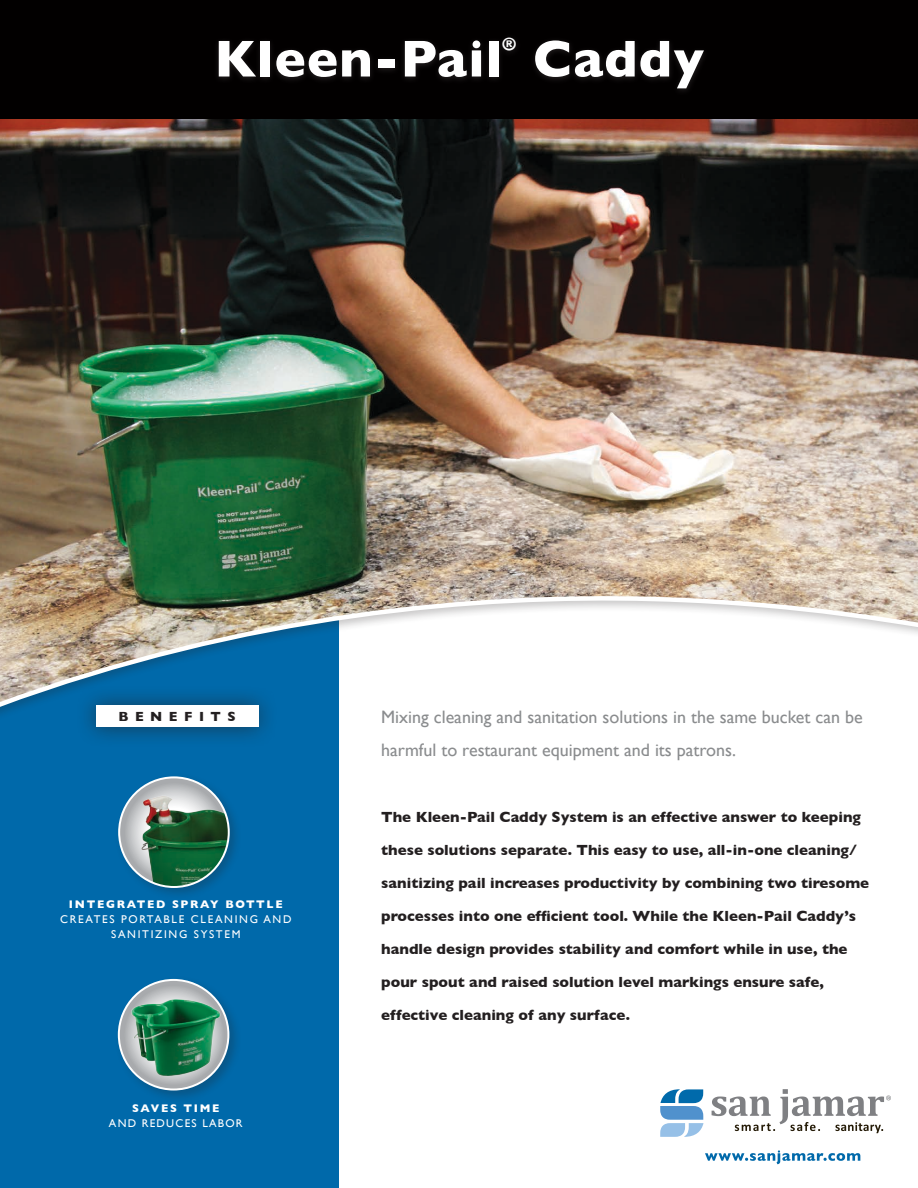
<style>
.page{position:relative;width:918px;height:1188px;background:#fff}
.page>*{position:absolute;margin:0;border:0;box-sizing:border-box;transform-origin:0 0}
.t1{font:700 52.5px "Gill Sans";letter-spacing:.02em;color:#fff}
.t2{font:18px/33px "Gill Sans";color:#8a8c8e}
.t3{font:700 16.65px "Gill Sans";color:#fff}
.t4{font:700 15px "Gill Sans";color:#231f20}
.t5{font:700 13.5px "Gill Sans";letter-spacing:.48em;color:#231f20}
.t6{font:11.25px/15px "Gill Sans";letter-spacing:.15em;color:#fff;text-align:center}
.t7{font:700 11.25px "Gill Sans";letter-spacing:.15em;color:#fff}
.t8{font:11.25px "Gill Sans";letter-spacing:.11em;color:#fff}
</style>
<div class="page">
<div style="left:0;top:521px;width:339px;height:667px;background:#0069aa"></div>
<svg style="left:712px;top:1089px;width:179px;height:44px"></svg>
<svg style="left:660px;top:1089px;width:43px;height:48px"></svg>
<svg style="left:705px;top:1150px;width:155px;height:14px"></svg>
<img style="left:0;top:118px;width:918px;height:596px">
<div style="left:0;top:0;width:918px;height:118px;background:#020000"></div>
<div style="left:76px;top:685px;width:202px;height:62px;background:#231f20;opacity:.6"></div>
<div style="left:96px;top:706px;width:162px;height:21px;background:#fff"></div>
<svg style="left:218px;top:39px;width:486px;height:52px"></svg>
<div style="left:114px;top:772px;width:128px;height:128px;background:#231f20;opacity:.25"></div>
<svg style="left:119px;top:777px;width:110px;height:110px;background:#bbbdbf"></svg>
<img style="left:139px;top:795px;width:90px;height:92px">
<div style="left:118px;top:776px;width:112px;height:112px;border:2px solid #fff;border-radius:50%"></div>
<div style="left:114px;top:975px;width:128px;height:128px;background:#231f20;opacity:.25"></div>
<img style="left:119px;top:982px;width:109px;height:105px">
<div style="left:118px;top:979px;width:111px;height:112px;border:2px solid #fff;border-radius:50%"></div>
<h1 class="t1" style="left:214px;top:17px;width:289px">Kleen-Pail</h1>
<p class="t3" style="left:503px;top:30px;width:15px">®</p>
<h1 class="t1" style="left:533px;top:17px;width:172px">Caddy</h1>
<p class="t5" style="left:118px;top:706px;width:119px">BENEFITS</p>
<p class="t7" style="left:69px;top:896px;width:215px">INTEGRATED SPRAY BOTTLE</p>
<p class="t6" style="left:60px;top:912px;width:233px">CREATES PORTABLE CLEANING AND<br>SANITIZING SYSTEM</p>
<p class="t7" style="left:132px;top:1100px;width:89px">SAVES TIME</p>
<p class="t8" style="left:109px;top:1117px;width:135px">AND REDUCES LABOR</p>
<p class="t2" style="left:381px;top:700px;width:483px">Mixing cleaning and sanitation solutions in the same bucket can be harmful to restaurant equipment and its patrons.</p>
<p class="t4" style="left:381px;top:805px;width:481px">The Kleen-Pail Caddy System is an effective answer to keeping</p>
<p class="t4" style="left:381px;top:838px;width:477px">these solutions separate. This easy to use, all-in-one cleaning/</p>
<p class="t4" style="left:381px;top:871px;width:490px">sanitizing pail increases productivity by combining two tiresome</p>
<p class="t4" style="left:381px;top:904px;width:476px">processes into one efficient tool. While the Kleen-Pail Caddy’s</p>
<p class="t4" style="left:381px;top:937px;width:468px">handle design provides stability and comfort while in use, the</p>
<p class="t4" style="left:381px;top:970px;width:444px">pour spout and raised solution level markings ensure safe,</p>
<p class="t4" style="left:381px;top:1003px;width:250px">effective cleaning of any surface.</p>
</div>
